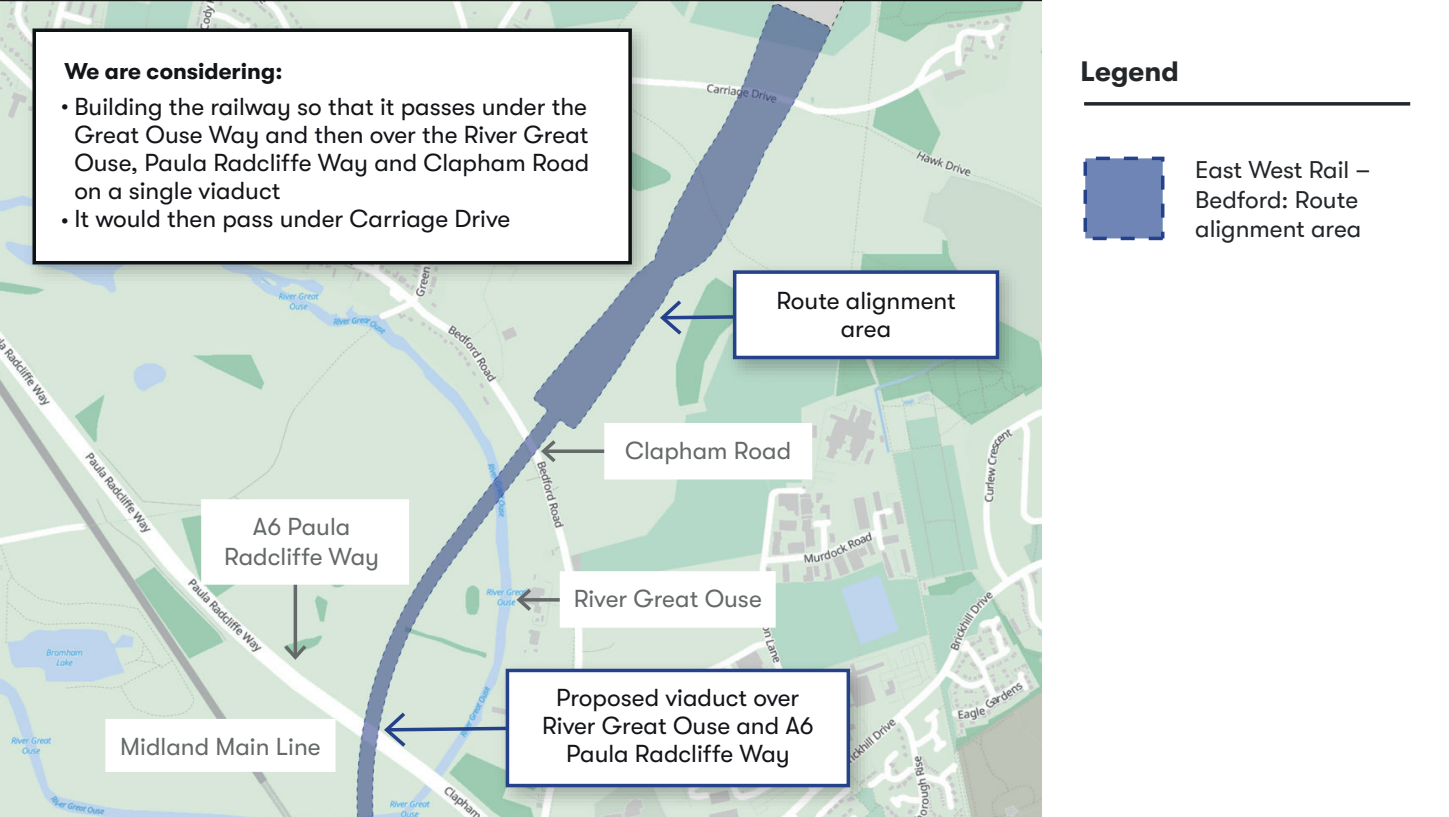
<style>
.page{position:relative;width:1449px;height:817px;background:#fff}
.page>*{position:absolute;margin:0;border:0;box-sizing:border-box;transform-origin:0 0}
.t1{font:700 28px "GT Walsheim Pro";color:#232729}
.t2{font:24.5px/28px "GT Walsheim Pro";color:#121418;text-align:center}
.t3{font:24.5px/29.4px "GT Walsheim Pro";color:#656969;text-align:center}
.t4{font:24.5px/29.4px "GT Walsheim";color:#232729}
.t5{font:700 22.75px "GT Walsheim Pro";color:#121418}
.s1{font-size:22.75px}
</style>
<div class="page">
<hr style="left:1084px;top:102px;width:326px;height:3px;background:#232729">
<div style="left:1083px;top:156px;width:81px;height:84px;background:#6e85b6;border:4px dashed #24418a"></div>
<img style="left:0;top:0;width:1041px;height:816px">
<img style="left:18px;top:14px;width:644px;height:280px">
<div style="left:32px;top:28px;width:600px;height:236px;background:#fff;border:4px solid #101315"></div>
<svg style="left:105px;top:718px;width:230px;height:53px"></svg>
<svg style="left:535px;top:597px;width:25px;height:4px"></svg>
<svg style="left:514px;top:584px;width:21px;height:30px"></svg>
<hr style="left:294px;top:571px;width:3px;height:85px;background:#656969">
<svg style="left:281px;top:641px;width:29px;height:21px"></svg>
<hr style="left:543px;top:449px;width:86px;height:3px;background:#656969">
<svg style="left:538px;top:436px;width:21px;height:29px"></svg>
<svg style="left:560px;top:571px;width:215px;height:56px"></svg>
<svg style="left:604px;top:423px;width:208px;height:56px"></svg>
<svg style="left:201px;top:499px;width:208px;height:85px"></svg>
<svg style="left:657px;top:296px;width:61px;height:42px"></svg>
<svg style="left:381px;top:708px;width:109px;height:41px"></svg>
<img style="left:718px;top:256px;width:311px;height:132px">
<div style="left:733px;top:270px;width:266px;height:89px;background:#fff;border:4px solid #24418a"></div>
<img style="left:490px;top:651px;width:388px;height:164px">
<div style="left:506px;top:668px;width:344px;height:118px;background:#fff;border:4px solid #24418a"></div>
<p class="t5" style="left:64px;top:58px;width:219px">We are considering:</p>
<p class="t2" style="left:74px;top:93px;width:516px;text-align:justify;text-indent:-13px"><span class="s1">•</span> Building the railway so that it passes under the Great Ouse Way and then over the River Great Ouse, Paula Radcliffe Way and Clapham Road on a single viaduct</p>
<p class="t2" style="left:61px;top:205px;width:451px"><span class="s1">•</span> It would then pass under Carriage Drive</p>
<p class="t2" style="left:776px;top:286px;width:181px">Route alignment area</p>
<p class="t3" style="left:224px;top:512px;width:156px">A6 Paula<br>Radcliffe Way</p>
<p class="t3" style="left:625px;top:435px;width:167px">Clapham Road</p>
<p class="t3" style="left:120px;top:731px;width:202px">Midland Main Line</p>
<p class="t3" style="left:573px;top:583px;width:190px">River Great Ouse</p>
<p class="t2" style="left:542px;top:683px;width:273px">Proposed viaduct over<br>River Great Ouse and A6<br>Paula Radcliffe Way</p>
<p class="t1" style="left:1080px;top:55px;width:100px">Legend</p>
<p class="t4" style="left:1195px;top:155px;width:177px">East West Rail –<br>Bedford: Route alignment area</p>
</div>
